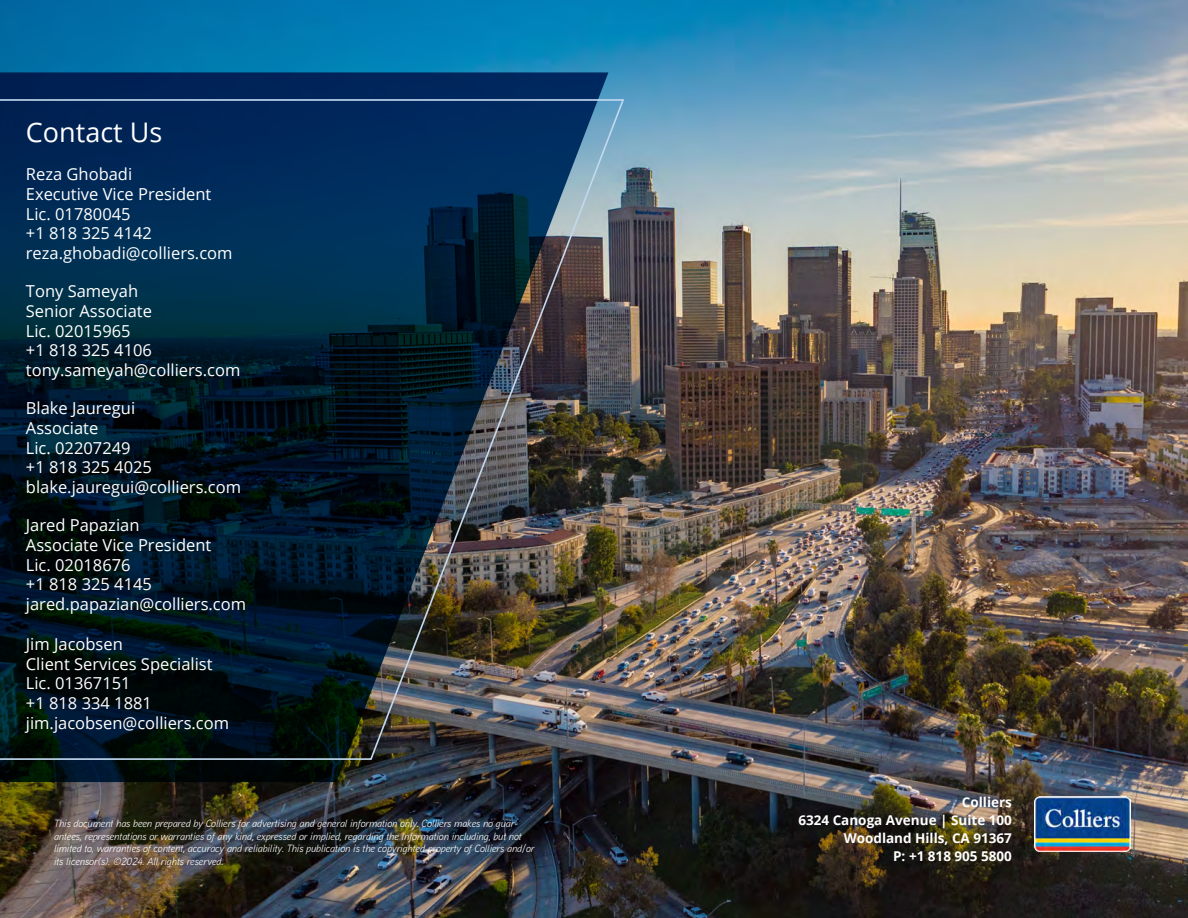
<style>
.page{position:relative;width:1188px;height:918px;background:#fff}
.page>*{position:absolute;margin:0;border:0;box-sizing:border-box;transform-origin:0 0}
.t1{font:27px "Open Sans";color:#fff}
.t2{font:16.5px "Open Sans";color:#fff}
.Colliers_Office_Address{font:700 13.5px/18px "Open Sans";color:#fff;text-align:right}
.t3{font:italic 10.5px/12.6px "Aaux Next";color:#fff}
</style>
<div class="page">
<img style="left:0;top:0;width:1188px;height:918px">
<svg style="left:368px;top:0;width:820px;height:158px;background:#579abc"></svg>
<svg style="left:0;top:72px;width:608px;height:710px;background:#08203f"></svg>
<img style="left:0;top:98px;width:625px;height:663px">
<img style="left:1035px;top:796px;width:96px;height:55px">
<p class="t1" style="left:26px;top:114px;width:138px">Contact Us</p>
<p class="t2" style="left:26px;top:163px;width:108px">Reza Ghobadi</p>
<p class="t2" style="left:26px;top:182px;width:187px">Executive Vice President</p>
<p class="t2" style="left:26px;top:202px;width:106px">Lic. 01780045</p>
<p class="t2" style="left:26px;top:222px;width:128px">+1 818 325 4142</p>
<p class="t2" style="left:26px;top:242px;width:208px">reza.ghobadi@colliers.com</p>
<p class="t2" style="left:26px;top:280px;width:114px">Tony Sameyah</p>
<p class="t2" style="left:26px;top:299px;width:128px">Senior Associate</p>
<p class="t2" style="left:26px;top:319px;width:106px">Lic. 02015965</p>
<p class="t2" style="left:26px;top:339px;width:128px">+1 818 325 4106</p>
<p class="t2" style="left:26px;top:359px;width:216px">tony.sameyah@colliers.com</p>
<p class="t2" style="left:26px;top:397px;width:111px">Blake Jauregui</p>
<p class="t2" style="left:26px;top:416px;width:74px">Associate</p>
<p class="t2" style="left:26px;top:436px;width:106px">Lic. 02207249</p>
<p class="t2" style="left:26px;top:456px;width:128px">+1 818 325 4025</p>
<p class="t2" style="left:26px;top:476px;width:217px">blake.jauregui@colliers.com</p>
<p class="t2" style="left:26px;top:514px;width:115px">Jared Papazian</p>
<p class="t2" style="left:26px;top:533px;width:187px">Associate Vice President</p>
<p class="t2" style="left:26px;top:553px;width:106px">Lic. 02018676</p>
<p class="t2" style="left:26px;top:573px;width:128px">+1 818 325 4145</p>
<p class="t2" style="left:26px;top:593px;width:222px">jared.papazian@colliers.com</p>
<p class="t2" style="left:26px;top:632px;width:98px">Jim Jacobsen</p>
<p class="t2" style="left:26px;top:652px;width:188px">Client Services Specialist</p>
<p class="t2" style="left:26px;top:672px;width:106px">Lic. 01367151</p>
<p class="t2" style="left:26px;top:692px;width:128px">+1 818 334 1881</p>
<p class="t2" style="left:26px;top:712px;width:205px">jim.jacobsen@colliers.com</p>
<p class="t3" style="left:54px;top:817px;width:482px">This document has been prepared by Colliers for advertising and general information only. Colliers makes no guar&shy;antees, representations or warranties of any kind, expressed or implied, regarding the information including, but not limited to, warranties of content, accuracy and reliability. This publication is the copyrighted property of Colliers and/or its licensor(s). ©2024. All rights reserved.</p>
<p class="Colliers_Office_Address" style="left:962px;top:793px;width:52px">Colliers</p>
<p class="Colliers_Office_Address" style="left:798px;top:811px;width:215px">6324 Canoga Avenue | Suite 100<br>Woodland Hills, CA 91367</p>
<p class="Colliers_Office_Address" style="left:893px;top:847px;width:120px">P: +1 818 905 5800</p>
</div>
